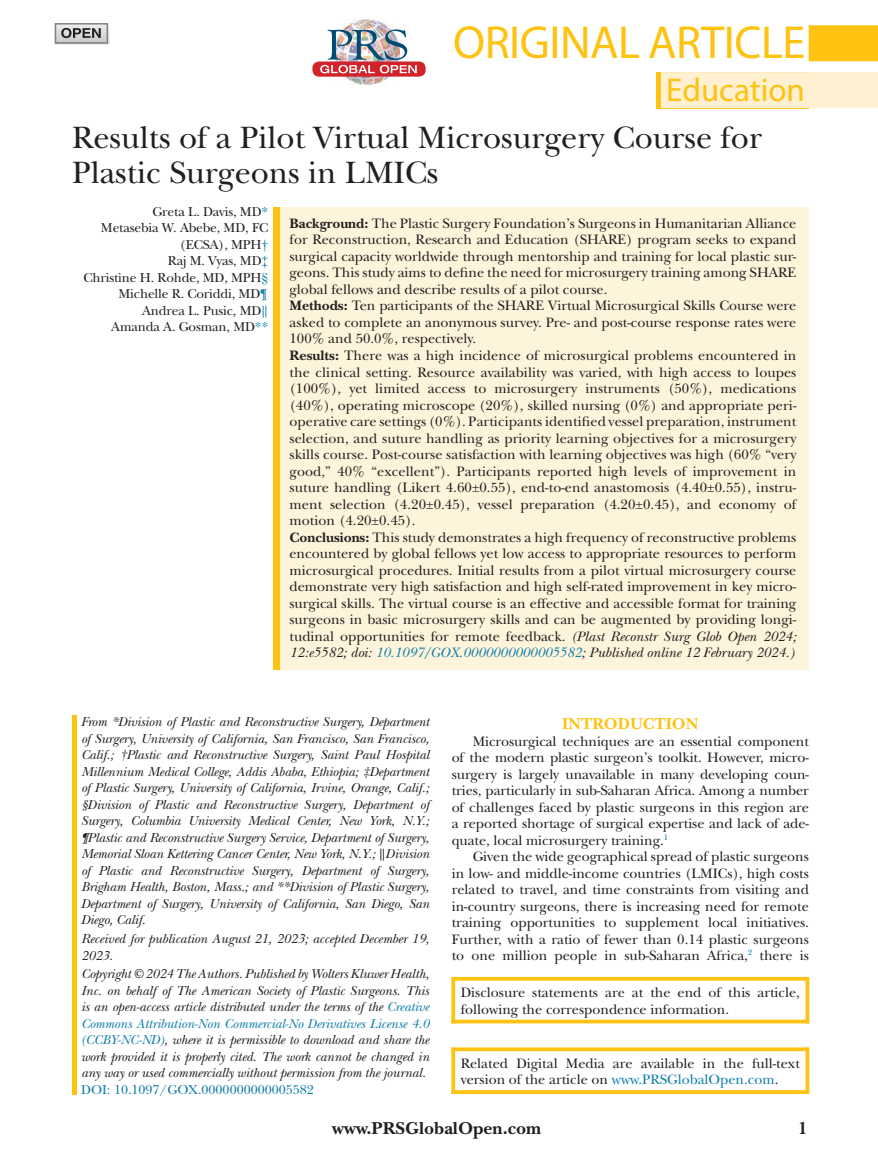
<style>
.page{position:relative;width:878px;height:1175px;background:#fff}
.page>*{position:absolute;margin:0;border:0;box-sizing:border-box;transform-origin:0 0}
.t1{font:46.5px "Myriad Pro";letter-spacing:-.01em;color:#fec210}
.t2{font:33px "Myriad Pro";color:#fec210}
.t3{font:32.25px/34.5px "New Baskerville Std";color:#231f20}
.t4{font:700 18px "New Baskerville Std";color:#231f20}
.t5{font:700 16.5px "New Baskerville Std";color:#fec210}
.t6{font:14.25px/16.5px "New Baskerville Std";color:#231f20}
.t7{font:italic 13.5px/16.5px "New Baskerville Std";letter-spacing:-.005em;color:#231f20;text-align:justify}
.t8{font:13.5px/16.5px "New Baskerville Std";letter-spacing:-.01em;color:#231f20;text-align:right}
.t9{font:13.5px "New Baskerville Std";color:#0f7eac}
.s1{color:#0f7eac}
.s2{font-family:"STIX General";color:#0f7eac}
.s3{font-weight:700}
.s4{font-style:italic}
.s5{font-style:italic;color:#0f7eac}
.s6{font-family:"STIX General";font-style:normal}
</style>
<div class="page">
<div style="left:656px;top:72px;width:153px;height:36px;background:#fec210"></div>
<div style="left:660px;top:72px;width:218px;height:36px;background:#fef0d0"></div>
<div style="left:808px;top:25px;width:70px;height:36px;background:#fec210"></div>
<img style="left:343px;top:20px;width:48px;height:64px">
<div style="left:312px;top:61px;width:113px;height:16px;background:#d1232a;border-radius:7px"></div>
<img style="left:320px;top:29px;width:97px;height:44px">
<div style="left:274px;top:126px;width:534px;height:544px;background:#fef4db"></div>
<div style="left:274px;top:205px;width:6px;height:93px;background:#fec210"></div>
<div style="left:274px;top:288px;width:6px;height:60px;background:#fec210"></div>
<div style="left:274px;top:337px;width:6px;height:192px;background:#fec210"></div>
<div style="left:274px;top:519px;width:6px;height:151px;background:#fec210"></div>
<hr style="left:72px;top:715px;width:4px;height:215px;background:#fec210">
<hr style="left:72px;top:930px;width:4px;height:35px;background:#fec210">
<hr style="left:72px;top:965px;width:4px;height:118px;background:#fec210">
<hr style="left:72px;top:1081px;width:4px;height:13px;background:#fec210">
<div style="left:272px;top:126px;width:536px;height:80px;background:#fff"></div>
<img style="left:54px;top:23px;width:55px;height:22px">
<svg style="left:451px;top:977px;width:4px;height:46px"></svg>
<svg style="left:805px;top:977px;width:4px;height:46px"></svg>
<svg style="left:452px;top:976px;width:356px;height:4px"></svg>
<svg style="left:452px;top:1019px;width:356px;height:4px"></svg>
<svg style="left:451px;top:1047px;width:4px;height:47px"></svg>
<svg style="left:805px;top:1047px;width:4px;height:47px"></svg>
<svg style="left:452px;top:1047px;width:356px;height:4px"></svg>
<svg style="left:452px;top:1090px;width:356px;height:4px"></svg>
<div style="left:55px;top:23px;width:53px;height:21px;border:2px solid #808285"></div>
<svg style="left:61px;top:28px;width:40px;height:10px"></svg>
<h1 class="t1" style="left:453px;top:14px;width:348px">ORIGINAL ARTICLE</h1>
<h2 class="t2" style="left:666px;top:69px;width:140px">EDUCATION</h2>
<h3 class="t3" style="left:72px;top:121px;width:691px">Results of a Pilot Virtual Microsurgery Course for<br>Plastic Surgeons in LMICs</h3>
<p class="t8" style="left:83px;top:203px;width:186px">Greta L. Davis, MD<span class="s1">*<br></span>Metasebia W. Abebe, MD, FC (ECSA), MPH<span class="s1">†<br></span>Raj M. Vyas, MD<span class="s1">‡<br></span>Christine H. Rohde, MD, MPH<span class="s1">§<br></span>Michelle R. Coriddi, MD<span class="s1">¶<br></span>Andrea L. Pusic, MD<span class="s2">‖<br></span>Amanda A. Gosman, MD<span class="s1">**</span></p>
<p class="t6" style="left:289px;top:215px;width:508px"><span class="s3">Background:</span> The Plastic Surgery Foundation’s Surgeons in Humanitarian Alliance for Reconstruction, Research and Education (SHARE) program seeks to expand surgical capacity worldwide through mentorship and training for local plastic sur&shy;geons. This study aims to define the need for microsurgery training among SHARE global fellows and describe results of a pilot course.<br><span class="s3">Methods:</span> Ten participants of the SHARE Virtual Microsurgical Skills Course were asked to complete an anonymous survey. Pre- and post-course response rates were 100% and 50.0%, respectively.<br><span class="s3">Results:</span> There was a high incidence of microsurgical problems encountered in the clinical setting. Resource availability was varied, with high access to loupes (100%), yet limited access to microsurgery instruments (50%), medications (40%), operating microscope (20%), skilled nursing (0%) and appropriate peri&shy;operative care settings (0%). Participants identified vessel preparation, instrument selection, and suture handling as priority learning objectives for a microsurgery skills course. Post-course satisfaction with learning objectives was high (60% “very good,” 40% “excellent”). Participants reported high levels of improvement in suture handling (Likert 4.60±0.55), end-to-end anastomosis (4.40±0.55), instru&shy;ment selection (4.20±0.45), vessel preparation (4.20±0.45), and economy of motion (4.20±0.45).<br><span class="s3">Conclusions:</span> This study demonstrates a high frequency of reconstructive problems encountered by global fellows yet low access to appropriate resources to perform microsurgical procedures. Initial results from a pilot virtual microsurgery course demonstrate very high satisfaction and high self-rated improvement in key micro&shy;surgical skills. The virtual course is an effective and accessible format for training surgeons in basic microsurgery skills and can be augmented by providing longi&shy;tudinal opportunities for remote feedback. <span class="s4">(Plast Reconstr Surg Glob Open 2024; 12:e5582; doi:</span> <span class="s5">10.1097/GOX.0000000000005582</span><span class="s4">; Published online 12 February 2024.)</span></p>
<p class="t7" style="left:81px;top:713px;width:350px">From *Division of Plastic and Reconstructive Surgery, Department of Surgery, University of California, San Francisco, San Francisco, Calif.; †Plastic and Reconstructive Surgery, Saint Paul Hospital Millennium Medical College, Addis Ababa, Ethiopia; ‡Department of Plastic Surgery, University of California, Irvine, Orange, Calif.; §Division of Plastic and Reconstructive Surgery, Department of Surgery, Columbia University Medical Center, New York, N.Y.; ¶Plastic and Reconstructive Surgery Service, Department of Surgery, Memorial Sloan Kettering Cancer Center, New York, N.Y.; <span class="s6">‖</span>Division of Plastic and Reconstructive Surgery, Department of Surgery, Brigham Health, Boston, Mass.; and **Division of Plastic Surgery, Department of Surgery, University of California, San Diego, San Diego, Calif.</p>
<p class="t7" style="left:81px;top:930px;width:350px">Received for publication August 21, 2023; accepted December 19,<br>2023.</p>
<p class="t7" style="left:81px;top:965px;width:350px">Copyright © 2024 The Authors. Published by Wolters Kluwer Health, Inc. on behalf of The American Society of Plastic Surgeons. This is an open-access article distributed under the terms of the <span class="s1">Creative Commons Attribution-Non Commercial-No Derivatives License 4.0 (CCBY-NC-ND)</span>, where it is permissible to download and share the work provided it is properly cited. The work cannot be changed in any way or used commercially without permission from the journal.</p>
<p class="t9" style="left:81px;top:1081px;width:234px">DOI: 10.1097/GOX.0000000000005582</p>
<p class="t5" style="left:562px;top:714px;width:138px">INTRODUCTION</p>
<p class="t6" style="left:451px;top:733px;width:359px;text-align:justify;text-indent:21px">Microsurgical techniques are an essential component of the modern plastic surgeon’s toolkit. However, micro&shy;surgery is largely unavailable in many developing coun&shy;tries, particularly in sub-Saharan Africa. Among a number of challenges faced by plastic surgeons in this region are a reported shortage of surgical expertise and lack of ade&shy;quate, local microsurgery training.<sup>1</sup></p>
<p class="t6" style="left:451px;top:848px;width:359px;text-align:justify;text-indent:21px">Given the wide geographical spread of plastic surgeons in low- and middle-income countries (LMICs), high costs related to travel, and time constraints from visiting and in-country surgeons, there is increasing need for remote training opportunities to supplement local initiatives.<br>Further, with a ratio of fewer than 0.14 plastic surgeons to one million people in sub-Saharan Africa,<sup>2</sup> there is</p>
<p class="t6" style="left:460px;top:984px;width:341px">Disclosure statements are at the end of this article, following the correspondence information.</p>
<p class="t6" style="left:460px;top:1054px;width:341px">Related Digital Media are available in the full-text version of the article on <span class="s1">www.PRSGlobalOpen.com</span>.</p>
<p class="t4" style="left:332px;top:1118px;width:210px">www.PRSGlobalOpen.com</p>
<p class="t4" style="left:798px;top:1118px;width:11px">1</p>
</div>
